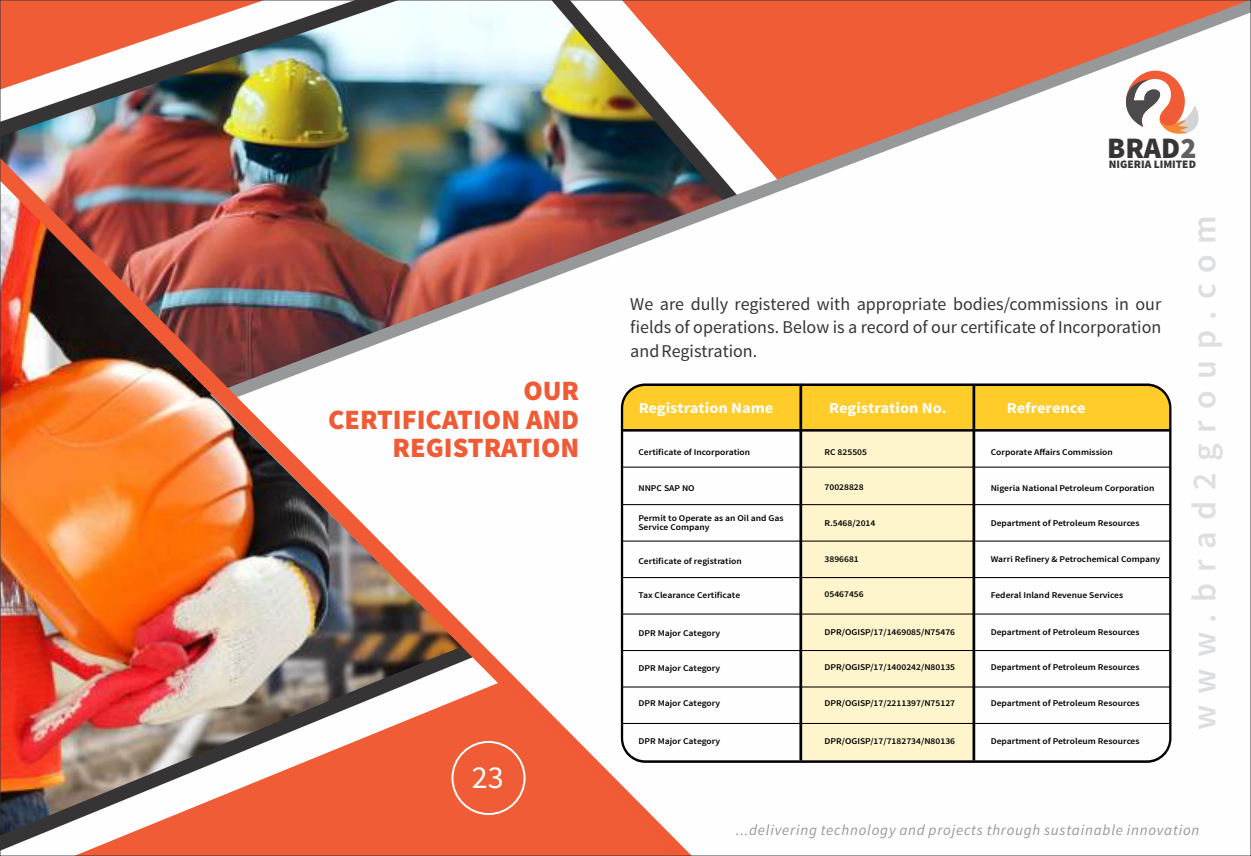
<style>
.page{position:relative;width:1251px;height:856px;background:#fff}
.page>*{position:absolute;margin:0;border:0;box-sizing:border-box;transform-origin:0 0}
.t1{font:600 33.8px "Source Sans Pro";letter-spacing:.33em;color:#dddedf}
.t2{font:32px "Source Sans Pro";color:#fefefe}
.t3{font:900 29.8px "Source Sans Pro";color:#373435}
.t4{font:900 28px/28.4px "Source Sans Pro";color:#f05b36;text-align:right}
.t5{font:18px/23.4px "Source Sans Pro";color:#373435;text-align:justify}
.t6{font:700 15.2px "Source Sans Pro";color:#fefefe;scale:1.08 1}
.t7{font:italic 15px "Source Sans Pro";letter-spacing:.05em;color:#96989a}
.t8{font:900 11.4px "Source Sans Pro";color:#373435}
.t9{font:600 8.8px/9.8px "Source Sans Pro";color:#000;scale:1.08 1}
.s1{color:#606062}
</style>
<div class="page">
<img style="left:0;top:0;width:1250px;height:855px">
<svg style="left:1125px;top:71px;width:77px;height:63px"></svg>
<div style="left:798px;top:382px;width:178px;height:381px;background:#fff5cc"></div>
<div style="left:622px;top:384px;width:548px;height:45px;background:#ffcc29"></div>
<div style="left:620px;top:383px;width:551px;height:379px;border:2px solid #000;border-radius:23px"></div>
<hr style="left:799px;top:384px;width:3px;height:376px;background:#000">
<hr style="left:972px;top:384px;width:3px;height:376px;background:#000">
<hr style="left:622px;top:429px;width:548px;height:2px;background:#000">
<hr style="left:622px;top:466px;width:548px;height:1px;background:#000">
<hr style="left:622px;top:504px;width:548px;height:1px;background:#000">
<hr style="left:622px;top:540px;width:548px;height:1px;background:#000">
<hr style="left:622px;top:577px;width:548px;height:1px;background:#000">
<hr style="left:622px;top:613px;width:548px;height:1px;background:#000">
<hr style="left:622px;top:650px;width:548px;height:1px;background:#000">
<hr style="left:622px;top:686px;width:548px;height:1px;background:#000">
<hr style="left:622px;top:722px;width:548px;height:1px;background:#000">
<div style="left:451px;top:740px;width:74px;height:74px;border:2px solid #fefefe;border-radius:50%"></div>
<h3 class="t4" style="left:328px;top:379px;width:253px">OUR<br>CERTIFICATION AND<br>REGISTRATION</h3>
<h2 class="t2" style="left:472px;top:763px;width:33px">23</h2>
<h3 class="t3" style="left:1107px;top:136px;width:91px">BRAD<span class="s1">2</span></h3>
<p class="t8" style="left:1108px;top:159px;width:89px">NIGERIA LIMITED</p>
<h3 class="t5" style="left:630px;top:294px;width:532px">We are dully registered with appropriate bodies/commissions in our fields of operations. Below is a record of our certificate of Incorporation and Registration.</h3>
<h3 class="t6" style="left:638px;top:401px;width:126px">Registration Name</h3>
<h3 class="t6" style="left:829px;top:401px;width:110px">Registration No.</h3>
<h3 class="t6" style="left:1006px;top:401px;width:74px">Refrerence</h3>
<p class="t9" style="left:990px;top:448px;width:115px">Corporate Affairs Commission</p>
<p class="t9" style="left:990px;top:483px;width:153px">Nigeria National Petroleum Corporation</p>
<p class="t9" style="left:990px;top:519px;width:139px">Department of Petroleum Resources</p>
<p class="t9" style="left:990px;top:554px;width:158px">Warri Refinery &amp; Petrochemical Company</p>
<p class="t9" style="left:990px;top:590px;width:124px">Federal Inland Revenue Services</p>
<p class="t9" style="left:990px;top:628px;width:139px">Department of Petroleum Resources</p>
<p class="t9" style="left:990px;top:663px;width:139px">Department of Petroleum Resources</p>
<p class="t9" style="left:990px;top:698px;width:139px">Department of Petroleum Resources</p>
<p class="t9" style="left:990px;top:736px;width:139px">Department of Petroleum Resources</p>
<p class="t9" style="left:638px;top:448px;width:105px">Certificate of Incorporation</p>
<p class="t9" style="left:638px;top:484px;width:54px">NNPC SAP NO</p>
<p class="t9" style="left:638px;top:513px;width:136px">Permit to Operate as an Oil and Gas<br>Service Company</p>
<p class="t9" style="left:638px;top:556px;width:97px">Certificate of registration</p>
<p class="t9" style="left:638px;top:591px;width:96px">Tax Clearance Certificate</p>
<p class="t9" style="left:638px;top:628px;width:77px">DPR Major Category</p>
<p class="t9" style="left:638px;top:663px;width:77px">DPR Major Category</p>
<p class="t9" style="left:638px;top:699px;width:77px">DPR Major Category</p>
<p class="t9" style="left:638px;top:736px;width:77px">DPR Major Category</p>
<p class="t9" style="left:824px;top:447px;width:41px">RC 825505</p>
<p class="t9" style="left:824px;top:483px;width:38px">70028828</p>
<p class="t9" style="left:824px;top:518px;width:49px">R.5468/2014</p>
<p class="t9" style="left:824px;top:554px;width:33px">3896681</p>
<p class="t9" style="left:824px;top:590px;width:38px">05467456</p>
<p class="t9" style="left:824px;top:628px;width:122px">DPR/OGISP/17/1469085/N75476</p>
<p class="t9" style="left:824px;top:663px;width:122px">DPR/OGISP/17/1400242/N80135</p>
<p class="t9" style="left:824px;top:698px;width:122px">DPR/OGISP/17/2211397/N75127</p>
<p class="t9" style="left:824px;top:736px;width:122px">DPR/OGISP/17/7182734/N80136</p>
<h1 class="t1" style="left:1189px;top:729px;width:516px;rotate:-90deg">www.brad2group.com</h1>
<h3 class="t7" style="left:736px;top:823px;width:465px">...delivering technology and projects through sustainable innovation</h3>
</div>
